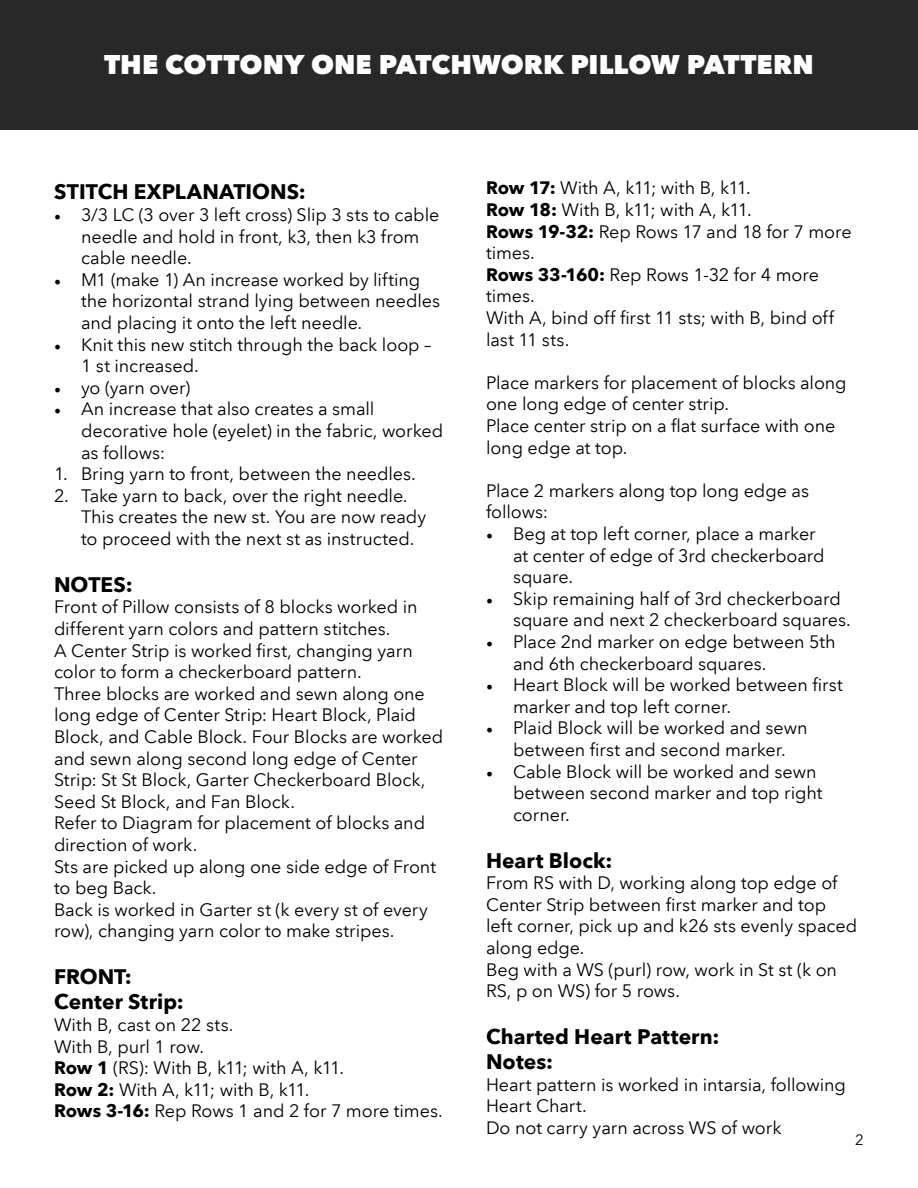
<style>
.page{position:relative;width:918px;height:1188px;background:#fff}
.page>*{position:absolute;margin:0;border:0;box-sizing:border-box;transform-origin:0 0}
.t1{font:800 27px "Avenir Next LT Pro";color:#fff}
.t2{font:700 21px "Avenir Next LT Pro";letter-spacing:.005em;color:#000}
.t3{font:18px/21.6px "Avenir Next LT Pro";letter-spacing:-.005em;color:#000}
.t4{font:15px "Avenir Next LT Pro";color:#000}
.s1{font-family:"Minion Pro"}
.s2{font-weight:700}
</style>
<div class="page">
<div style="left:0;top:0;width:918px;height:130px;background:#292829"></div>
<p class="t1" style="left:104px;top:48px;width:711px">THE COTTONY ONE PATCHWORK PILLOW PATTERN</p>
<p class="t2" style="left:54px;top:179px;width:253px">STITCH EXPLANATIONS:</p>
<p class="t3" style="left:81px;top:204px;width:360px;text-indent:-27px"><span class="s1">•</span> 3/3 LC (3 over 3 left cross) Slip 3 sts to cable needle and hold in front, k3, then k3 from cable needle.</p>
<p class="t3" style="left:81px;top:269px;width:361px;text-indent:-27px"><span class="s1">•</span> M1 (make 1) An increase worked by lifting the horizontal strand lying between needles and placing it onto the left needle.</p>
<p class="t3" style="left:81px;top:334px;width:352px;text-indent:-27px"><span class="s1">•</span> Knit this new stitch through the back loop –<br>1 st increased.</p>
<p class="t3" style="left:54px;top:377px;width:138px"><span class="s1">•</span> yo (yarn over)</p>
<p class="t3" style="left:81px;top:398px;width:364px;text-indent:-27px"><span class="s1">•</span> An increase that also creates a small decorative hole (eyelet) in the fabric, worked as follows:</p>
<p class="t3" style="left:54px;top:463px;width:363px">1. Bring yarn to front, between the needles.</p>
<p class="t3" style="left:81px;top:485px;width:347px;text-indent:-27px">2. Take yarn to back, over the right needle.<br>This creates the new st. You are now ready to proceed with the next st as instructed.</p>
<p class="t2" style="left:54px;top:572px;width:80px">NOTES:</p>
<p class="t3" style="left:54px;top:596px;width:365px">Front of Pillow consists of 8 blocks worked in different yarn colors and pattern stitches.</p>
<p class="t3" style="left:54px;top:640px;width:360px">A Center Strip is worked first, changing yarn color to form a checkerboard pattern.</p>
<p class="t3" style="left:54px;top:683px;width:391px">Three blocks are worked and sewn along one long edge of Center Strip: Heart Block, Plaid Block, and Cable Block. Four Blocks are worked and sewn along second long edge of Center Strip: St St Block, Garter Checkerboard Block, Seed St Block, and Fan Block.</p>
<p class="t3" style="left:54px;top:812px;width:373px">Refer to Diagram for placement of blocks and direction of work.</p>
<p class="t3" style="left:54px;top:856px;width:384px">Sts are picked up along one side edge of Front to beg Back.</p>
<p class="t3" style="left:54px;top:899px;width:375px">Back is worked in Garter st (k every st of every row), changing yarn color to make stripes.</p>
<p class="t2" style="left:54px;top:964px;width:79px">FRONT:</p>
<p class="t2" style="left:54px;top:989px;width:131px">Center Strip:</p>
<p class="t3" style="left:54px;top:1014px;width:181px">With B, cast on 22 sts.</p>
<p class="t3" style="left:54px;top:1036px;width:152px">With B, purl 1 row.</p>
<p class="t3" style="left:54px;top:1057px;width:292px"><span class="s2">Row 1</span> (RS): With B, k11; with A, k11.</p>
<p class="t3" style="left:54px;top:1079px;width:257px"><span class="s2">Row 2:</span> With A, k11; with B, k11.</p>
<p class="t3" style="left:54px;top:1100px;width:390px"><span class="s2">Rows 3-16:</span> Rep Rows 1 and 2 for 7 more times.</p>
<p class="t3" style="left:486px;top:177px;width:266px"><span class="s2">Row 17:</span> With A, k11; with B, k11.</p>
<p class="t3" style="left:486px;top:199px;width:267px"><span class="s2">Row 18:</span> With B, k11; with A, k11.</p>
<p class="t3" style="left:486px;top:221px;width:367px"><span class="s2">Rows 19-32:</span> Rep Rows 17 and 18 for 7 more times.</p>
<p class="t3" style="left:486px;top:264px;width:335px"><span class="s2">Rows 33-160:</span> Rep Rows 1-32 for 4 more times.</p>
<p class="t3" style="left:486px;top:307px;width:350px">With A, bind off first 11 sts; with B, bind off last 11 sts.</p>
<p class="t3" style="left:486px;top:372px;width:362px">Place markers for placement of blocks along one long edge of center strip.</p>
<p class="t3" style="left:486px;top:415px;width:351px">Place center strip on a flat surface with one long edge at top.</p>
<p class="t3" style="left:486px;top:480px;width:325px">Place 2 markers along top long edge as follows:</p>
<p class="t3" style="left:513px;top:523px;width:313px;text-indent:-27px"><span class="s1">•</span> Beg at top left corner, place a marker at center of edge of 3rd checkerboard square.</p>
<p class="t3" style="left:513px;top:588px;width:339px;text-indent:-27px"><span class="s1">•</span> Skip remaining half of 3rd checkerboard square and next 2 checkerboard squares.</p>
<p class="t3" style="left:513px;top:631px;width:324px;text-indent:-27px"><span class="s1">•</span> Place 2nd marker on edge between 5th and 6th checkerboard squares.</p>
<p class="t3" style="left:513px;top:674px;width:331px;text-indent:-27px"><span class="s1">•</span> Heart Block will be worked between first marker and top left corner.</p>
<p class="t3" style="left:486px;top:717px;width:323px;text-align:center"><span class="s1">•</span> Plaid Block will be worked and sewn between first and second marker.</p>
<p class="t3" style="left:513px;top:761px;width:311px;text-indent:-27px"><span class="s1">•</span> Cable Block will be worked and sewn between second marker and top right corner.</p>
<p class="t2" style="left:486px;top:847px;width:128px">Heart Block:</p>
<p class="t3" style="left:486px;top:872px;width:373px">From RS with D, working along top edge of Center Strip between first marker and top left corner, pick up and k26 sts evenly spaced along edge.</p>
<p class="t3" style="left:486px;top:959px;width:353px">Beg with a WS (purl) row, work in St st (k on<br>RS, p on WS) for 5 rows.</p>
<p class="t2" style="left:486px;top:1024px;width:235px">Charted Heart Pattern:</p>
<p class="t2" style="left:486px;top:1049px;width:69px">Notes:</p>
<p class="t3" style="left:486px;top:1074px;width:361px">Heart pattern is worked in intarsia, following<br>Heart Chart.</p>
<p class="t3" style="left:486px;top:1117px;width:297px">Do not carry yarn across WS of work</p>
<p class="t4" style="left:855px;top:1131px;width:10px">2</p>
</div>
